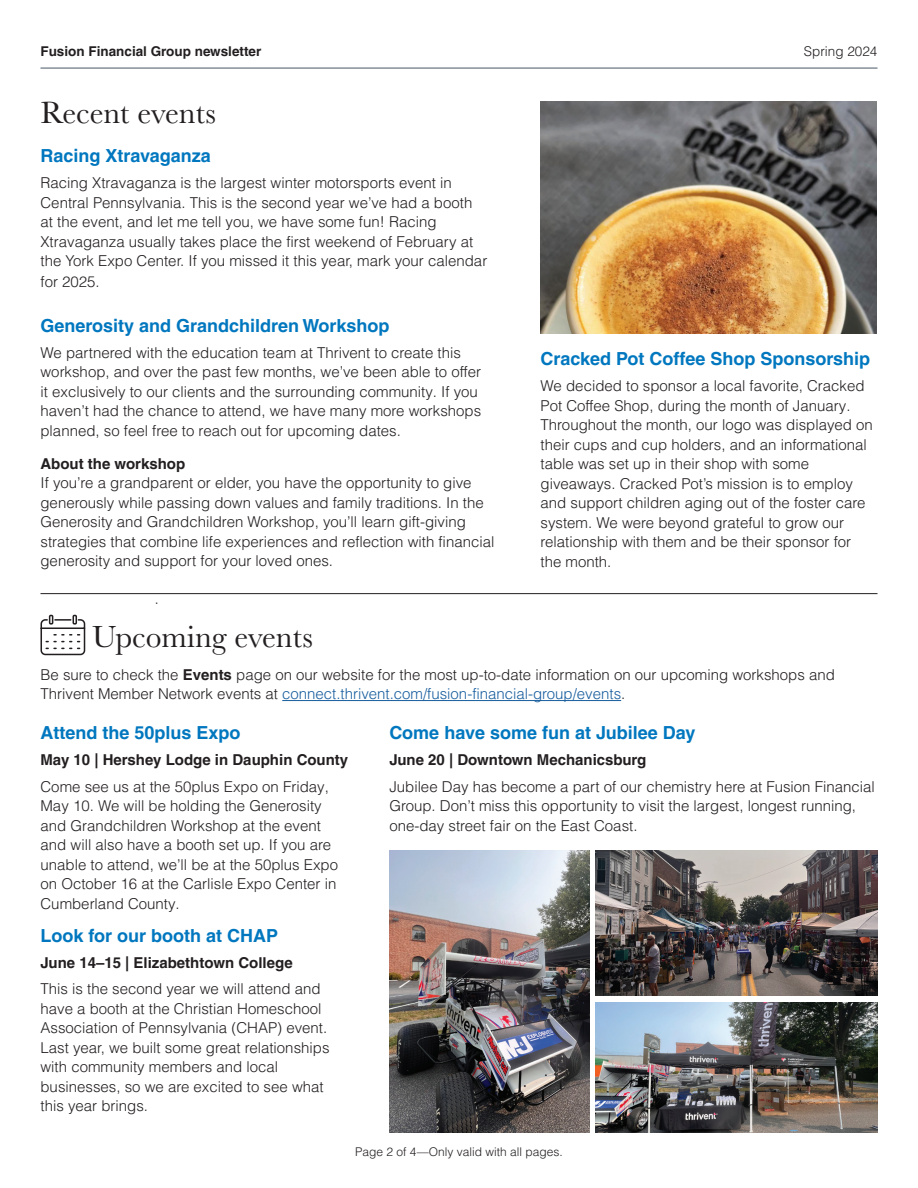
<style>
.page{position:relative;width:918px;height:1188px;background:#fff}
.page>*{position:absolute;margin:0;border:0;box-sizing:border-box;transform-origin:0 0}
.t1{font:31.5px "Baskerville URW";color:#231f20}
.t2{font:700 18px "Helvetica LT Pro";color:#0077bf}
.t3{font:300 15px/19.5px "Helvetica LT Pro";color:#231f20}
.t4{font:700 15px "Helvetica LT Pro";color:#231f20}
.t5{font:700 13.5px "Helvetica LT Pro";color:#231f20}
.t6{font:300 13.5px "Helvetica LT Pro";color:#231f20}
.t7{font:300 12px "Helvetica LT Pro";color:#231f20}
.s1{font-weight:700}
.s2{color:#175d9e}
</style>
<div class="page">
<hr style="left:40px;top:68px;width:838px;height:1px;background:#475865">
<img style="left:541px;top:101px;width:336px;height:232px">
<hr style="left:282px;top:700px;width:339px;height:1px;background:#175d9e">
<svg style="left:40px;top:614px;width:46px;height:42px"></svg>
<img style="left:389px;top:850px;width:200px;height:282px">
<img style="left:596px;top:1002px;width:282px;height:130px">
<img style="left:596px;top:850px;width:282px;height:145px">
<hr style="left:40px;top:593px;width:838px;height:1px;background:#231f20">
<p class="t5" style="left:40px;top:43px;width:222px">Fusion Financial Group newsletter</p>
<p class="t6" style="left:804px;top:42px;width:75px">Spring 2024</p>
<h1 class="t1" style="left:40px;top:91px;width:177px">Recent events</h1>
<p class="t2" style="left:40px;top:145px;width:172px">Racing Xtravaganza</p>
<p class="t3" style="left:40px;top:173px;width:448px">Racing Xtravaganza is the largest winter motorsports event in Central Pennsylvania. This is the second year we’ve had a booth at the event, and let me tell you, we have some fun! Racing Xtravaganza usually takes place the first weekend of February at the York Expo Center. If you missed it this year, mark your calendar</p>
<p class="t3" style="left:40px;top:272px;width:61px">for 2025.</p>
<p class="t2" style="left:40px;top:314px;width:351px">Generosity and Grandchildren Workshop</p>
<p class="t3" style="left:40px;top:343px;width:442px">We partnered with the education team at Thrivent to create this workshop, and over the past few months, we’ve been able to offer it exclusively to our clients and the surrounding community. If you haven’t had the chance to attend, we have many more workshops planned, so feel free to reach out for upcoming dates.</p>
<p class="t4" style="left:40px;top:455px;width:146px">About the workshop</p>
<p class="t3" style="left:40px;top:473px;width:455px">If you’re a grandparent or elder, you have the opportunity to give generously while passing down values and family traditions. In the Generosity and Grandchildren Workshop, you’ll learn gift-giving strategies that combine life experiences and reflection with financial generosity and support for your loved ones.</p>
<p class="t2" style="left:541px;top:348px;width:331px">Cracked Pot Coffee Shop Sponsorship</p>
<p class="t3" style="left:541px;top:376px;width:334px">We decided to sponsor a local favorite, Cracked Pot Coffee Shop, during the month of January.<br>Throughout the month, our logo was displayed on their cups and cup holders, and an informational table was set up in their shop with some giveaways. Cracked Pot’s mission is to employ and support children aging out of the foster care system. We were beyond grateful to grow our relationship with them and be their sponsor for the month.</p>
<h1 class="t1" style="left:92px;top:615px;width:223px">Upcoming events</h1>
<p class="t3" style="left:40px;top:664px;width:796px">Be sure to check the <span class="s1">Events</span> page on our website for the most up-to-date information on our upcoming workshops and<br>Thrivent Member Network events at <span class="s2">connect.thrivent.com/fusion-financial-group/events</span>.</p>
<p class="t2" style="left:40px;top:722px;width:202px">Attend the 50plus Expo</p>
<p class="t4" style="left:40px;top:751px;width:309px">May 10 | Hershey Lodge in Dauphin County</p>
<p class="t3" style="left:40px;top:777px;width:299px">Come see us at the 50plus Expo on Friday, May 10. We will be holding the Generosity and Grandchildren Workshop at the event and will also have a booth set up. If you are unable to attend, we’ll be at the 50plus Expo on October 16 at the Carlisle Expo Center in Cumberland County.</p>
<p class="t2" style="left:40px;top:924px;width:239px">Look for our booth at CHAP</p>
<p class="t4" style="left:40px;top:954px;width:254px">June 14–15 | Elizabethtown College</p>
<p class="t3" style="left:40px;top:979px;width:291px">This is the second year we will attend and have a booth at the Christian Homeschool Association of Pennsylvania (CHAP) event.<br>Last year, we built some great relationships with community members and local businesses, so we are excited to see what this year brings.</p>
<p class="t2" style="left:389px;top:722px;width:308px">Come have some fun at Jubilee Day</p>
<p class="t4" style="left:389px;top:751px;width:258px">June 20 | Downtown Mechanicsburg</p>
<p class="t3" style="left:389px;top:777px;width:487px">Jubilee Day has become a part of our chemistry here at Fusion Financial<br>Group. Don’t miss this opportunity to visit the largest, longest running, one-day street fair on the East Coast.</p>
<p class="t7" style="left:355px;top:1144px;width:209px">Page 2 of 4—Only valid with all pages.</p>
</div>
